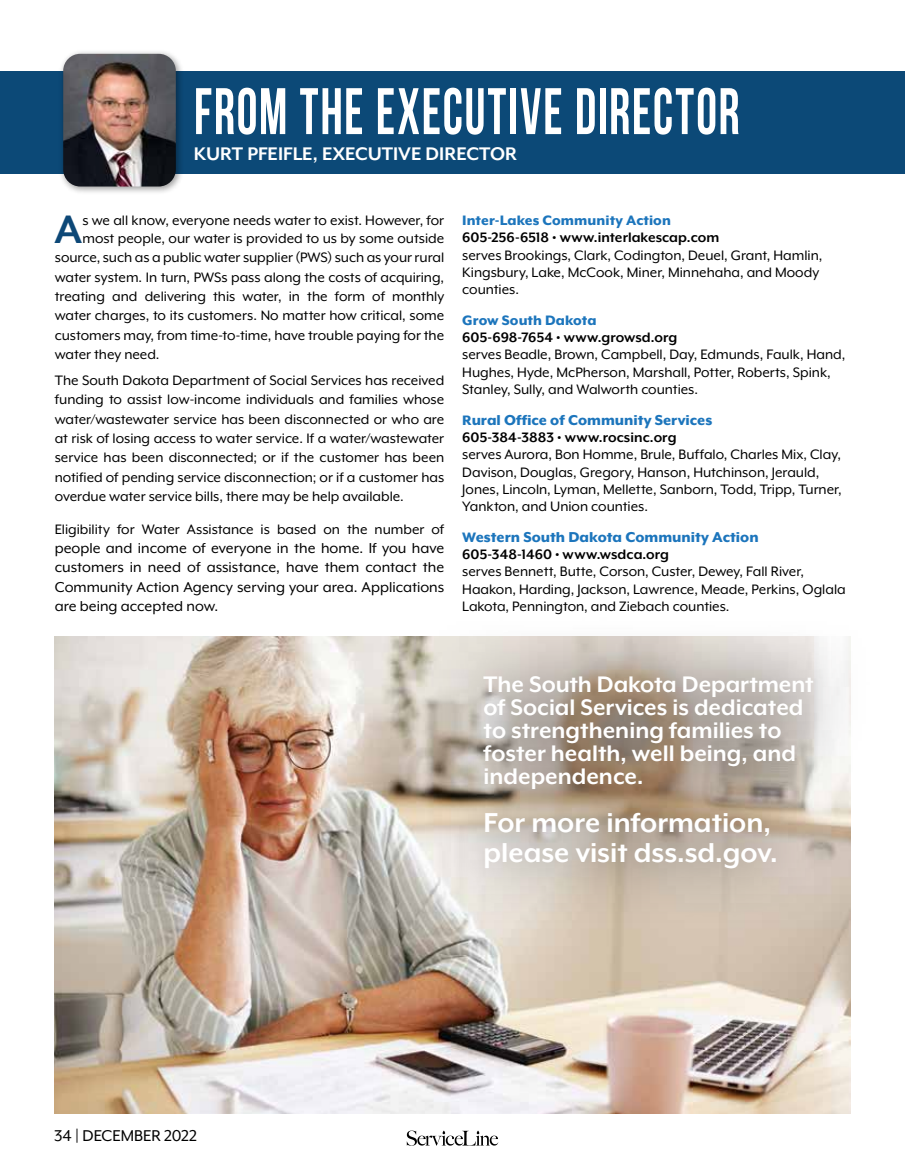
<style>
.page{position:relative;width:905px;height:1168px;background:#fff}
.page>*{position:absolute;margin:0;border:0;box-sizing:border-box;transform-origin:0 0}
.t1{font:65.55px "Bebas Neue";letter-spacing:.035em;color:#fff;scale:.8 1}
.t2{font:700 45.75px "Mr Eaves XL Mod OT";color:#0d4877}
.t3{font:700 31.5px/30px "Mr Eaves XL Mod OT";color:#fff}
.t4{font:700 25.95px/23px "Mr Eaves XL Mod OT";color:#fff}
.t5{font:700 21px "Mr Eaves XL Mod OT";color:#fff}
.t6{font:18px "Mr Eaves XL Mod OT";color:#000}
.t7{font:16.5px/19.4px "Mr Eaves XL Mod OT";color:#000;text-align:justify}
.t8{font:800 16.5px "Mr Eaves XL Mod OT";color:#1c75bc}
.t9{font:15.75px/17.2px "Mr Eaves XL Mod OT";color:#000}
.t10{font:700 15.75px "Mr Eaves XL Mod OT";letter-spacing:.005em;color:#000}
.t11{font:800 15.75px "Mr Eaves XL Mod OT";letter-spacing:.005em;color:#1c75bc}
.s1{font-size:15.75px}
</style>
<div class="page">
<div style="left:0;top:71px;width:904px;height:103px;background:#0c4977"></div>
<div style="left:59px;top:49px;width:125px;height:146px;background:#000;opacity:.4"></div>
<img style="left:63px;top:54px;width:113px;height:132px">
<svg style="left:407px;top:1130px;width:91px;height:16px"></svg>
<img style="left:55px;top:637px;width:795px;height:477px">
<div style="left:424px;top:617px;width:446px;height:309px;background:#65605f;opacity:.65"></div>
<h1 class="t1" style="left:194px;top:75px;width:683px">FROM THE EXECUTIVE DIRECTOR</h1>
<h3 class="t5" style="left:194px;top:142px;width:325px">KURT PFEIFLE, EXECUTIVE DIRECTOR</h3>
<h2 class="t2" style="left:55px;top:204px;width:29px">A</h2>
<p class="t9" style="left:82px;top:212px;width:363px">s we all know, everyone needs water to exist. However, for</p>
<p class="t9" style="left:82px;top:230px;width:363px">most people, our water is provided to us by some outside</p>
<p class="t9" style="left:55px;top:249px;width:391px">source, such as a public water supplier (PWS) such as your rural</p>
<p class="t9" style="left:55px;top:268px;width:391px">water system. In turn, PWSs pass along the costs of acquiring,</p>
<p class="t9" style="left:55px;top:288px;width:391px">treating and delivering this water, in the form of monthly</p>
<p class="t9" style="left:55px;top:307px;width:391px">water charges, to its customers. No matter how critical, some</p>
<p class="t9" style="left:55px;top:326px;width:391px">customers may, from time-to-time, have trouble paying for the</p>
<p class="t9" style="left:55px;top:345px;width:106px">water they need.</p>
<p class="t9" style="left:55px;top:370px;width:391px;line-height:19.4px;text-align:justify">The South Dakota Department of Social Services has received funding to assist low-income individuals and families whose water/wastewater service has been disconnected or who are at risk of losing access to water service. If a water/wastewater service has been disconnected; or if the customer has been notified of pending service disconnection; or if a customer has overdue water service bills, there may be help available.</p>
<p class="t9" style="left:55px;top:520px;width:391px">Eligibility for Water Assistance is based on the number of</p>
<p class="t7" style="left:55px;top:538px;width:391px">people and income of everyone in the home. If you have customers in need of assistance, have them contact the Community Action Agency serving your area. Applications are being accepted now.</p>
<p class="t11" style="left:462px;top:211px;width:210px">Inter-Lakes Community Action</p>
<p class="t10" style="left:462px;top:229px;width:258px">605-256-6518 • www.interlakescap.com</p>
<p class="t9" style="left:462px;top:246px;width:361px">serves Brookings, Clark, Codington, Deuel, Grant, Hamlin,<br>Kingsbury, Lake, McCook, Miner, Minnehaha, and Moody counties.</p>
<p class="t11" style="left:462px;top:311px;width:136px">Grow South Dakota</p>
<p class="t10" style="left:462px;top:329px;width:216px">605-698-7654 • www.growsd.org</p>
<p class="t9" style="left:462px;top:346px;width:384px">serves Beadle, Brown, Campbell, Day, Edmunds, Faulk, Hand,<br>Hughes, Hyde, McPherson, Marshall, Potter, Roberts, Spink,<br>Stanley, Sully, and Walworth counties.</p>
<p class="t8" style="left:462px;top:410px;width:251px"><span class="s1">R</span>ural Office of Community Services</p>
<p class="t10" style="left:462px;top:428px;width:216px">605-384-3883 • www.rocsinc.org</p>
<p class="t9" style="left:462px;top:446px;width:381px">serves Aurora, Bon Homme, Brule, Buffalo, Charles Mix, Clay, Davison, Douglas, Gregory, Hanson, Hutchinson, Jerauld, Jones, Lincoln, Lyman, Mellette, Sanborn, Todd, Tripp, Turner, Yankton, and Union counties.</p>
<p class="t8" style="left:462px;top:527px;width:298px"><span class="s1">W</span>estern South Dakota Community Action</p>
<p class="t10" style="left:462px;top:546px;width:208px">605-348-1460 • www.wsdca.org</p>
<p class="t9" style="left:462px;top:563px;width:385px">serves Bennett, Butte, Corson, Custer, Dewey, Fall River,<br>Haakon, Harding, Jackson, Lawrence, Meade, Perkins, Oglala<br>Lakota, Pennington, and Ziebach counties.</p>
<h3 class="t4" style="left:483px;top:673px;width:331px">The South Dakota Department of Social Services is dedicated to strengthening families to foster health, well being, and independence.</h3>
<h3 class="t3" style="left:483px;top:807px;width:295px">For more information, please visit dss.sd.gov.</h3>
<p class="t6" style="left:54px;top:1126px;width:144px">34 | DECEMBER 2022</p>
</div>
